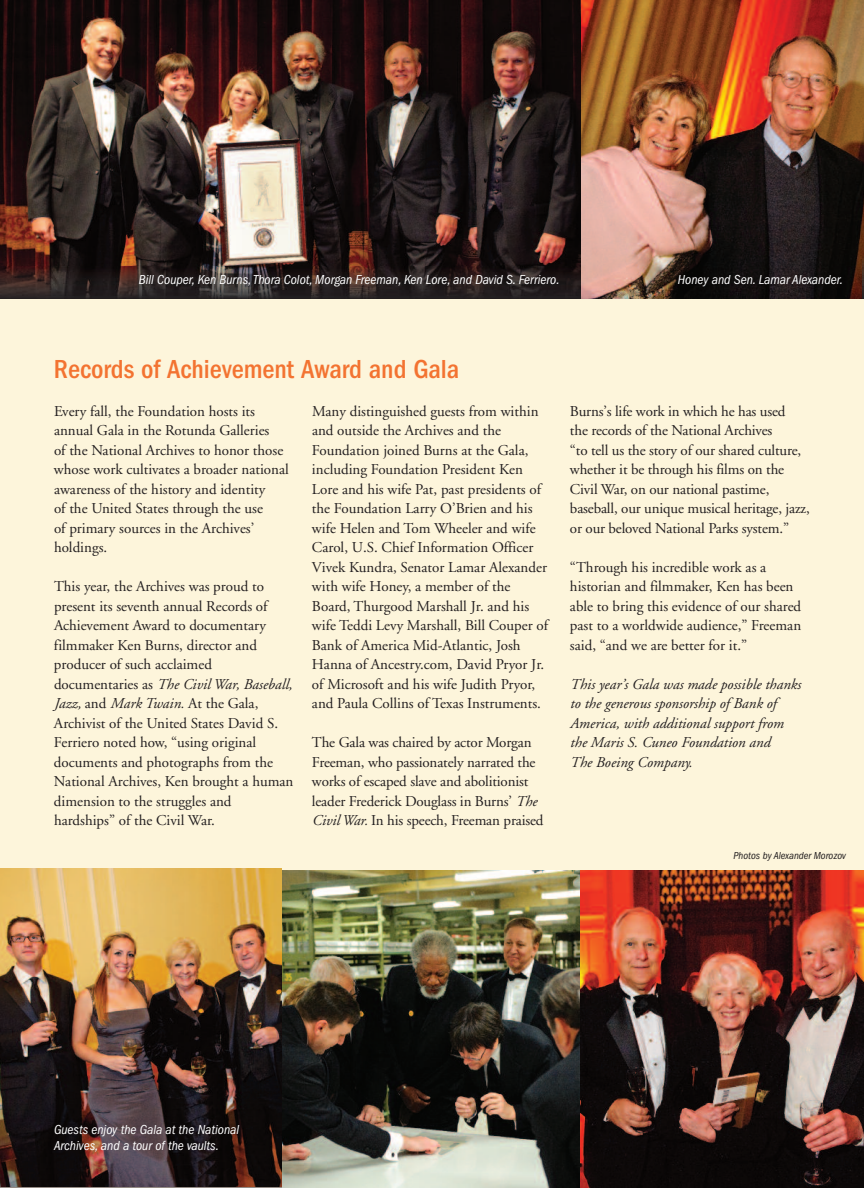
<style>
.page{position:relative;width:864px;height:1188px;background:#fff}
.page>*{position:absolute;margin:0;border:0;box-sizing:border-box;transform-origin:0 0}
.t1{font:500 condensed 27px "Franklin Gothic";color:#f37331}
.t2{font:15px/19.5px "Adobe Garamond";color:#231f20}
.t3{font:italic 15px/19.5px "Adobe Garamond";color:#231f20}
.t4{font:italic condensed 13.5px/16.2px "Franklin Gothic";color:#fff}
.t5{font:italic condensed 10.5px "Franklin Gothic";color:#231f20}
.s1{font-style:italic}
</style>
<div class="page">
<div style="left:0;top:298px;width:864px;height:889px;background:#fdf5db"></div>
<img style="left:581px;top:0;width:283px;height:298px">
<img style="left:0;top:0;width:581px;height:298px">
<img style="left:282px;top:871px;width:298px;height:317px">
<img style="left:0;top:869px;width:282px;height:318px">
<img style="left:580px;top:871px;width:284px;height:317px">
<img style="left:0;top:267px;width:580px;height:31px">
<img style="left:863px;top:255px;width:1px;height:43px">
<p class="t4" style="left:139px;top:273px;width:422px">Bill Couper, Ken Burns,Thora Colot, Morgan Freeman, Ken Lore, and David S. Ferriero.</p>
<p class="t4" style="left:678px;top:272px;width:167px">Honey and Sen. Lamar Alexander.</p>
<h1 class="t1" style="left:54px;top:360px;width:407px">Records of Achievement Award and Gala</h1>
<p class="t2" style="left:54px;top:402px;width:236px">Every fall, the Foundation hosts its annual Gala in the Rotunda Galleries<br>of the National Archives to honor those whose work cultivates a broader national awareness of the history and identity<br>of the United States through the use<br>of primary sources in the Archives’ holdings.</p>
<p class="t2" style="left:54px;top:578px;width:241px">This year, the Archives was proud to present its seventh annual Records of Achievement Award to documentary filmmaker Ken Burns, director and producer of such acclaimed documentaries as <span class="s1">The Civil War, Baseball, Jazz,</span> and <span class="s1">Mark Twain.</span> At the Gala, Archivist of the United States David S.<br>Ferriero noted how, “using original documents and photographs from the National Archives, Ken brought a human dimension to the struggles and hardships” of the Civil War.</p>
<p class="t2" style="left:312px;top:402px;width:238px">Many distinguished guests from within and outside the Archives and the Foundation joined Burns at the Gala, including Foundation President Ken Lore and his wife Pat, past presidents of the Foundation Larry O’Brien and his wife Helen and Tom Wheeler and wife Carol, U.S. Chief Information Officer Vivek Kundra, Senator Lamar Alexander with wife Honey, a member of the Board, Thurgood Marshall Jr. and his wife Teddi Levy Marshall, Bill Couper of Bank of America Mid-Atlantic, Josh Hanna of Ancestry.com, David Pryor Jr. of Microsoft and his wife Judith Pryor, and Paula Collins of Texas Instruments.</p>
<p class="t2" style="left:312px;top:734px;width:233px">The Gala was chaired by actor Morgan Freeman, who passionately narrated the works of escaped slave and abolitionist leader Frederick Douglass in Burns’ <span class="s1">The Civil War.</span> In his speech, Freeman praised</p>
<p class="t2" style="left:570px;top:402px;width:241px">Burns’s life work in which he has used<br>the records of the National Archives<br>“to tell us the story of our shared culture, whether it be through his films on the Civil War, on our national pastime, baseball, our unique musical heritage, jazz, or our beloved National Parks system.”</p>
<p class="t2" style="left:570px;top:558px;width:233px">“Through his incredible work as a historian and filmmaker, Ken has been able to bring this evidence of our shared past to a worldwide audience,” Freeman said, “and we are better for it.”</p>
<p class="t3" style="left:570px;top:675px;width:232px">This year’s Gala was made possible thanks to the generous sponsorship of Bank of America, with additional support from the Maris S. Cuneo Foundation and<br>The Boeing Company.</p>
<p class="t5" style="left:734px;top:852px;width:114px">Photos by Alexander Morozov</p>
<p class="t4" style="left:54px;top:1123px;width:187px">Guests enjoy the Gala at the National<br>Archives, and a tour of the vaults.</p>
</div>
